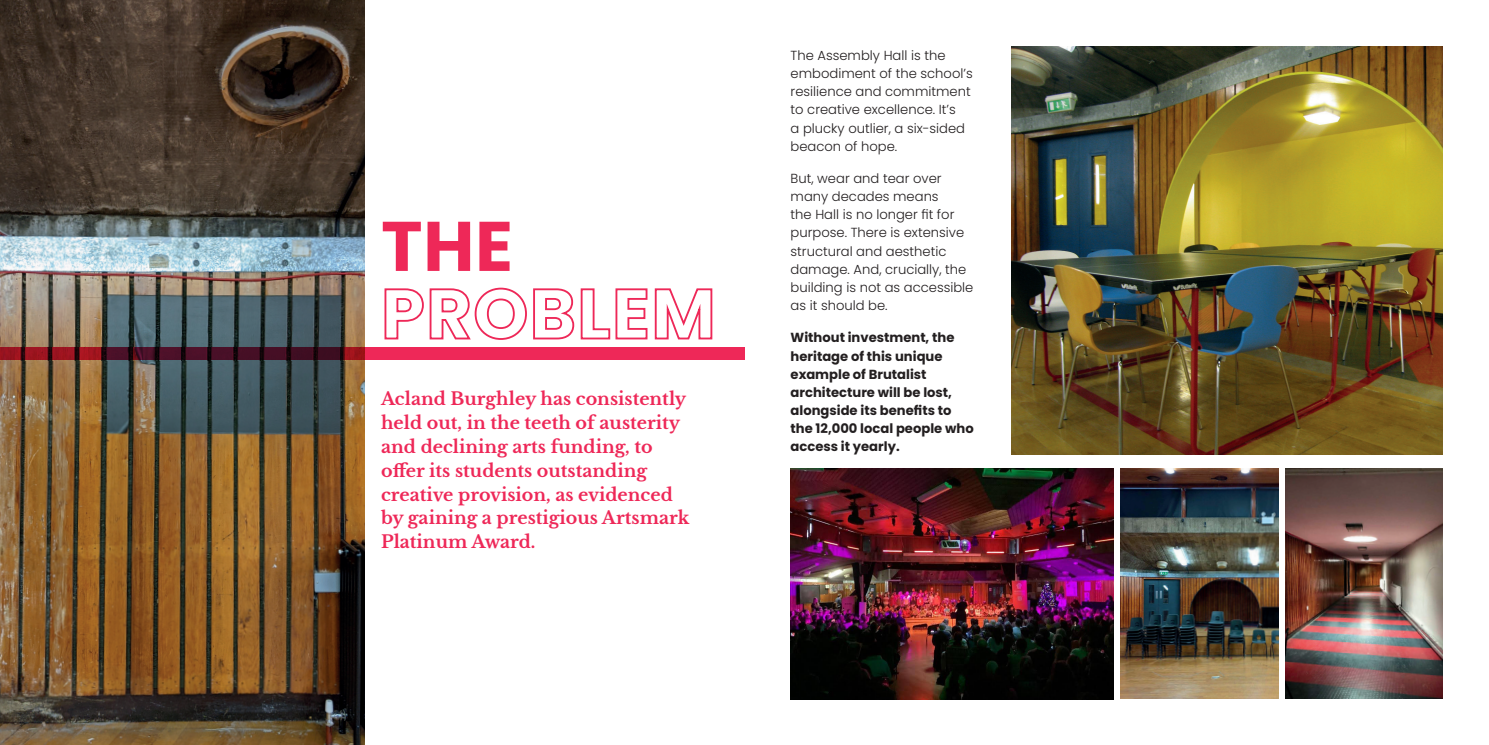
<style>
.page{position:relative;width:1489px;height:745px;background:#fff}
.page>*{position:absolute;margin:0;border:0;box-sizing:border-box;transform-origin:0 0}
.t1{font:700 70px/67.5px "Poppins";letter-spacing:.02em;color:#ee2858}
.BODY_COPY{font:700 17.5px/23.8px "Libre Baskerville";color:#ee2858}
.BODY_COPY-2{font:300 13.12px/18.1px "Poppins";color:#231f20}
.BODY_COPY-3{font:700 13.12px/18.1px "Poppins";color:#231f20}
</style>
<div class="page">
<img style="left:0;top:0;width:365px;height:744px">
<svg style="left:0;top:347px;width:744px;height:13px;background:#a41b3b"></svg>
<img style="left:1011px;top:46px;width:431px;height:408px">
<img style="left:1285px;top:468px;width:157px;height:230px">
<img style="left:1120px;top:468px;width:157px;height:230px">
<img style="left:791px;top:468px;width:322px;height:231px">
<h1 class="t1" style="left:381px;top:213px;width:336px">THE<br>PROBLEM</h1>
<p class="BODY_COPY" style="left:381px;top:387px;width:310px">Acland Burghley has consistently held out, in the teeth of austerity and declining arts funding, to offer its students outstanding creative provision, as evidenced by gaining a prestigious Artsmark<br>Platinum Award.</p>
<p class="BODY_COPY-2" style="left:790px;top:46px;width:184px">The Assembly Hall is the embodiment of the school’s resilience and commitment to creative excellence. It’s<br>a plucky outlier, a six-sided beacon of hope.</p>
<p class="BODY_COPY-2" style="left:790px;top:169px;width:184px">But, wear and tear over many decades means<br>the Hall is no longer fit for purpose. There is extensive structural and aesthetic damage. And, crucially, the building is not as accessible as it should be.</p>
<p class="BODY_COPY-3" style="left:790px;top:328px;width:185px">Without investment, the heritage of this unique example of Brutalist architecture will be lost, alongside its benefits to the 12,000 local people who access it yearly.</p>
</div>
